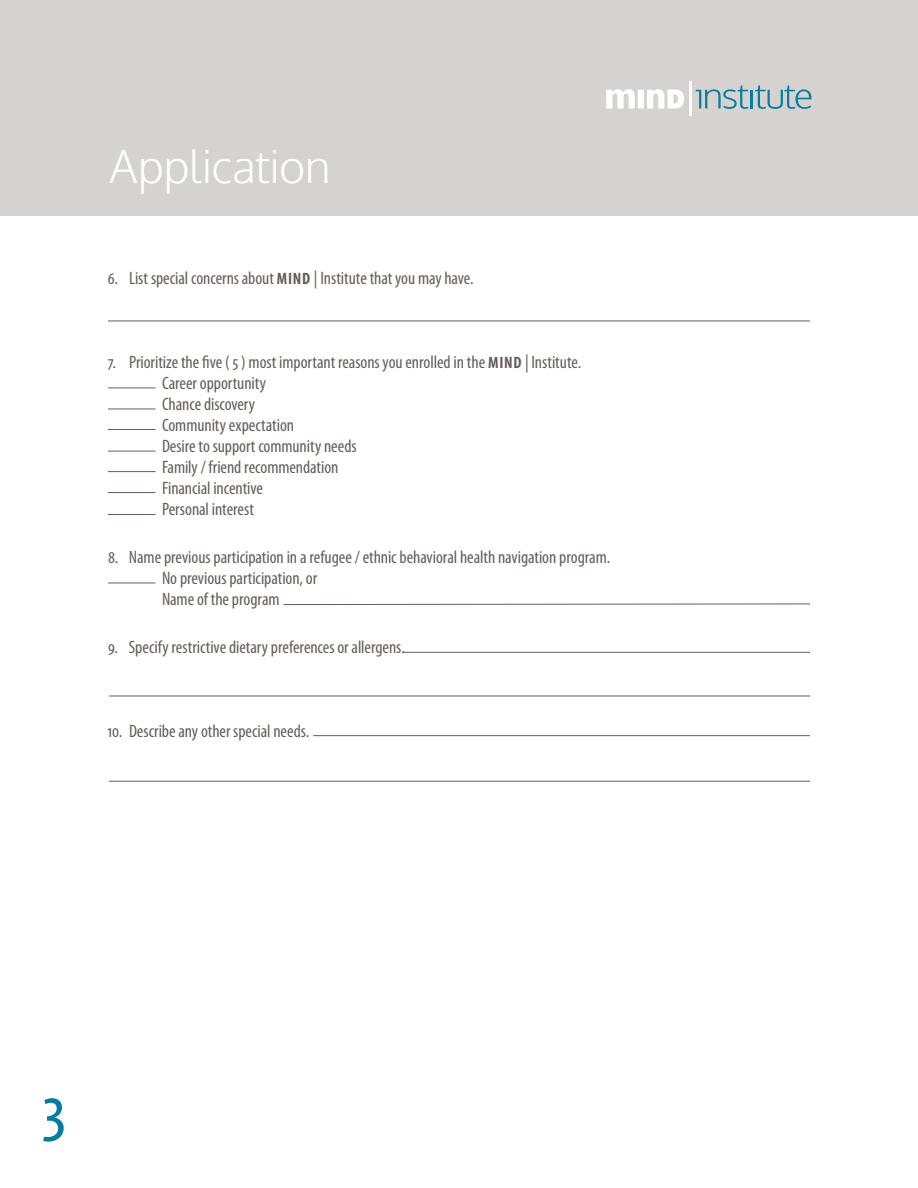
<style>
.page{position:relative;width:918px;height:1188px;background:#fff}
.page>*{position:absolute;margin:0;border:0;box-sizing:border-box;transform-origin:0 0}
.Paragraph_Text{font:condensed 72px "Myriad Pro";color:#047da2}
.Paragraph_Text__just{font:300 45px "Oxygen";letter-spacing:-.005em;color:#fff}
.Paragraph_Text_Not_J{font:condensed 18px "Myriad Pro";letter-spacing:-.005em;color:#665d59}
.s1{font-weight:700;font-size:16.5px}
</style>
<div class="page">
<div style="left:0;top:0;width:918px;height:216px;background:#d6d2d0"></div>
<svg style="left:606px;top:89px;width:78px;height:19px"></svg>
<hr style="left:690px;top:81px;width:2px;height:35px;background:#fff">
<svg style="left:696px;top:85px;width:115px;height:24px"></svg>
<hr style="left:108px;top:388px;width:48px;height:1px;background:#665d59">
<hr style="left:108px;top:409px;width:48px;height:1px;background:#665d59">
<hr style="left:108px;top:429px;width:48px;height:1px;background:#665d59">
<hr style="left:108px;top:451px;width:48px;height:1px;background:#665d59">
<hr style="left:108px;top:471px;width:48px;height:1px;background:#665d59">
<hr style="left:108px;top:492px;width:48px;height:1px;background:#665d59">
<hr style="left:108px;top:514px;width:48px;height:1px;background:#665d59">
<hr style="left:108px;top:583px;width:48px;height:1px;background:#665d59">
<hr style="left:108px;top:321px;width:702px;height:1px;background:#665d59">
<svg style="left:283px;top:604px;width:527px;height:1px"></svg>
<hr style="left:403px;top:652px;width:407px;height:1px;background:#665d59">
<hr style="left:109px;top:696px;width:701px;height:1px;background:#665d59">
<hr style="left:109px;top:781px;width:701px;height:1px;background:#665d59">
<hr style="left:313px;top:735px;width:497px;height:1px;background:#665d59">
<p class="Paragraph_Text__just" style="left:110px;top:139px;width:223px">Application</p>
<p class="Paragraph_Text_Not_J" style="left:108px;top:267px;width:367px">6. List special concerns about <span class="s1">MIND</span> | Institute that you may have.</p>
<p class="Paragraph_Text_Not_J" style="left:108px;top:351px;width:475px">7. Prioritize the five ( 5 ) most important reasons you enrolled in the <span class="s1">MIND</span> | Institute.</p>
<p class="Paragraph_Text_Not_J" style="left:162px;top:372px;width:106px">Career opportunity</p>
<p class="Paragraph_Text_Not_J" style="left:162px;top:393px;width:95px">Chance discovery</p>
<p class="Paragraph_Text_Not_J" style="left:162px;top:414px;width:134px">Community expectation</p>
<p class="Paragraph_Text_Not_J" style="left:162px;top:435px;width:196px">Desire to support community needs</p>
<p class="Paragraph_Text_Not_J" style="left:162px;top:456px;width:178px">Family / friend recommendation</p>
<p class="Paragraph_Text_Not_J" style="left:162px;top:477px;width:103px">Financial incentive</p>
<p class="Paragraph_Text_Not_J" style="left:162px;top:498px;width:93px">Personal interest</p>
<p class="Paragraph_Text_Not_J" style="left:108px;top:546px;width:504px">8. Name previous participation in a refugee / ethnic behavioral health navigation program.</p>
<p class="Paragraph_Text_Not_J" style="left:162px;top:567px;width:157px">No previous participation, or</p>
<p class="Paragraph_Text_Not_J" style="left:162px;top:588px;width:119px">Name of the program</p>
<p class="Paragraph_Text_Not_J" style="left:108px;top:636px;width:298px">9. Specify restrictive dietary preferences or allergens.</p>
<p class="Paragraph_Text_Not_J" style="left:108px;top:720px;width:203px">10. Describe any other special needs.</p>
<p class="Paragraph_Text" style="left:42px;top:1067px;width:25px">3</p>
</div>
